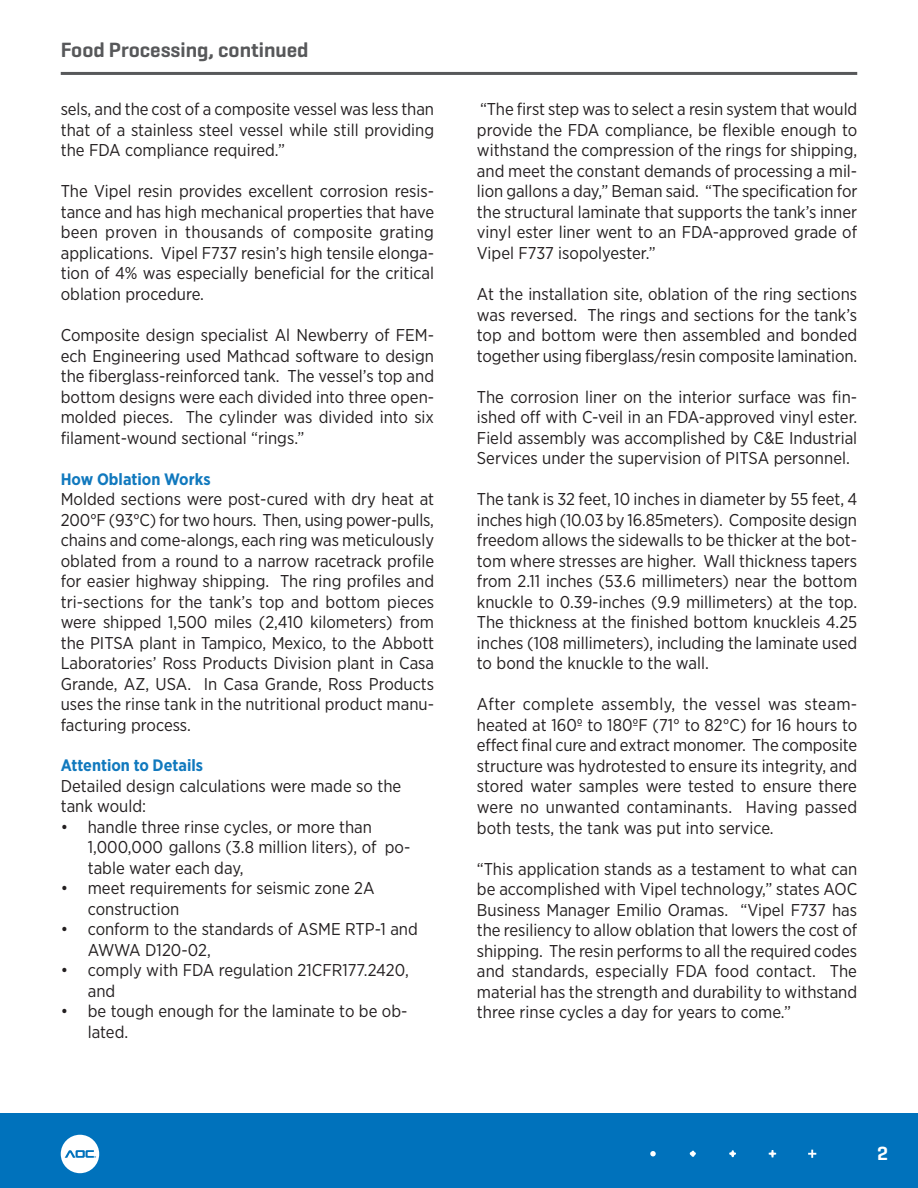
<style>
.page{position:relative;width:918px;height:1188px;background:#fff}
.page>*{position:absolute;margin:0;border:0;box-sizing:border-box;transform-origin:0 0}
.t1{font:600 21px "Geogrotesque";color:#57585a}
.t2{font:600 19.5px "Geogrotesque";color:#fff}
.t3{font:17.1px/20.5px "Gotham Narrow";color:#231f20;text-align:justify}
.t4{font:700 16.5px "Gotham Narrow";color:#1179be}
</style>
<div class="page">
<div style="left:0;top:1114px;width:918px;height:74px;background:#0072bc"></div>
<hr style="left:61px;top:72px;width:796px;height:3px;background:#57585a">
<svg style="left:61px;top:1135px;width:38px;height:38px"></svg>
<svg style="left:808px;top:1150px;width:8px;height:8px"></svg>
<svg style="left:769px;top:1150px;width:7px;height:7px"></svg>
<svg style="left:729px;top:1150px;width:7px;height:7px"></svg>
<svg style="left:690px;top:1151px;width:6px;height:6px"></svg>
<svg style="left:650px;top:1151px;width:6px;height:5px"></svg>
<p class="t1" style="left:61px;top:37px;width:249px">Food Processing, continued</p>
<p class="t3" style="left:61px;top:99px;width:375px">sels, and the cost of a composite vessel was less than that of a stainless steel vessel while still providing the FDA compliance required.”</p>
<p class="t3" style="left:61px;top:181px;width:375px">The Vipel resin provides excellent corrosion resis&shy;tance and has high mechanical properties that have been proven in thousands of composite grating applications. Vipel F737 resin’s high tensile elonga&shy;tion of 4% was especially beneficial for the critical oblation procedure.</p>
<p class="t3" style="left:61px;top:324px;width:375px">Composite design specialist Al Newberry of FEM&shy;ech Engineering used Mathcad software to design the fiberglass-reinforced tank. The vessel’s top and bottom designs were each divided into three open&shy;molded pieces. The cylinder was divided into six filament-wound sectional “rings.”</p>
<p class="t4" style="left:61px;top:468px;width:151px">How Oblation Works</p>
<p class="t3" style="left:61px;top:489px;width:375px">Molded sections were post-cured with dry heat at 200°F (93°C) for two hours. Then, using power-pulls, chains and come-alongs, each ring was meticulously oblated from a round to a narrow racetrack profile for easier highway shipping. The ring profiles and tri-sections for the tank’s top and bottom pieces were shipped 1,500 miles (2,410 kilometers) from the PITSA plant in Tampico, Mexico, to the Abbott Laboratories’ Ross Products Division plant in Casa Grande, AZ, USA. In Casa Grande, Ross Products uses the rinse tank in the nutritional product manu&shy;facturing process.</p>
<p class="t4" style="left:61px;top:755px;width:144px">Attention to Details</p>
<p class="t3" style="left:61px;top:775px;width:342px">Detailed design calculations were made so the tank would:</p>
<p class="t3" style="left:88px;top:816px;width:324px;text-align:left;text-indent:-27px">• handle three rinse cycles, or more than<br>1,000,000 gallons (3.8 million liters), of po&shy;table water each day,</p>
<p class="t3" style="left:88px;top:878px;width:288px;text-indent:-27px">• meet requirements for seismic zone 2A construction</p>
<p class="t3" style="left:88px;top:919px;width:332px;text-indent:-27px">• conform to the standards of ASME RTP-1 and<br>AWWA D120-02,</p>
<p class="t3" style="left:88px;top:960px;width:323px;text-indent:-27px">• comply with FDA regulation 21CFR177.2420, and</p>
<p class="t3" style="left:88px;top:1001px;width:321px;text-indent:-27px">• be tough enough for the laminate to be ob&shy;lated.</p>
<p class="t3" style="left:477px;top:99px;width:382px">“The first step was to select a resin system that would provide the FDA compliance, be flexible enough to withstand the compression of the rings for shipping, and meet the constant demands of processing a mil&shy;lion gallons a day,” Beman said. “The specification for the structural laminate that supports the tank’s inner vinyl ester liner went to an FDA-approved grade of Vipel F737 isopolyester.”</p>
<p class="t3" style="left:477px;top:283px;width:382px">At the installation site, oblation of the ring sections was reversed. The rings and sections for the tank’s top and bottom were then assembled and bonded together using fiberglass/resin composite lamination.</p>
<p class="t3" style="left:477px;top:386px;width:382px">The corrosion liner on the interior surface was fin&shy;ished off with C-veil in an FDA-approved vinyl ester.<br>Field assembly was accomplished by C&amp;E Industrial Services under the supervision of PITSA personnel.</p>
<p class="t3" style="left:477px;top:489px;width:382px">The tank is 32 feet, 10 inches in diameter by 55 feet, 4 inches high (10.03 by 16.85meters). Composite design freedom allows the sidewalls to be thicker at the bot&shy;tom where stresses are higher. Wall thickness tapers from 2.11 inches (53.6 millimeters) near the bottom knuckle to 0.39-inches (9.9 millimeters) at the top.<br>The thickness at the finished bottom knuckleis 4.25 inches (108 millimeters), including the laminate used to bond the knuckle to the wall.</p>
<p class="t3" style="left:477px;top:694px;width:382px">After complete assembly, the vessel was steam&shy;heated at 160º to 180ºF (71° to 82°C) for 16 hours to effect final cure and extract monomer. The composite structure was hydrotested to ensure its integrity, and stored water samples were tested to ensure there were no unwanted contaminants. Having passed both tests, the tank was put into service.</p>
<p class="t3" style="left:477px;top:858px;width:382px">“This application stands as a testament to what can be accomplished with Vipel technology,” states AOC Business Manager Emilio Oramas. “Vipel F737 has the resiliency to allow oblation that lowers the cost of shipping. The resin performs to all the required codes and standards, especially FDA food contact. The material has the strength and durability to withstand three rinse cycles a day for years to come.”</p>
<p class="t2" style="left:877px;top:1141px;width:12px">2</p>
</div>
